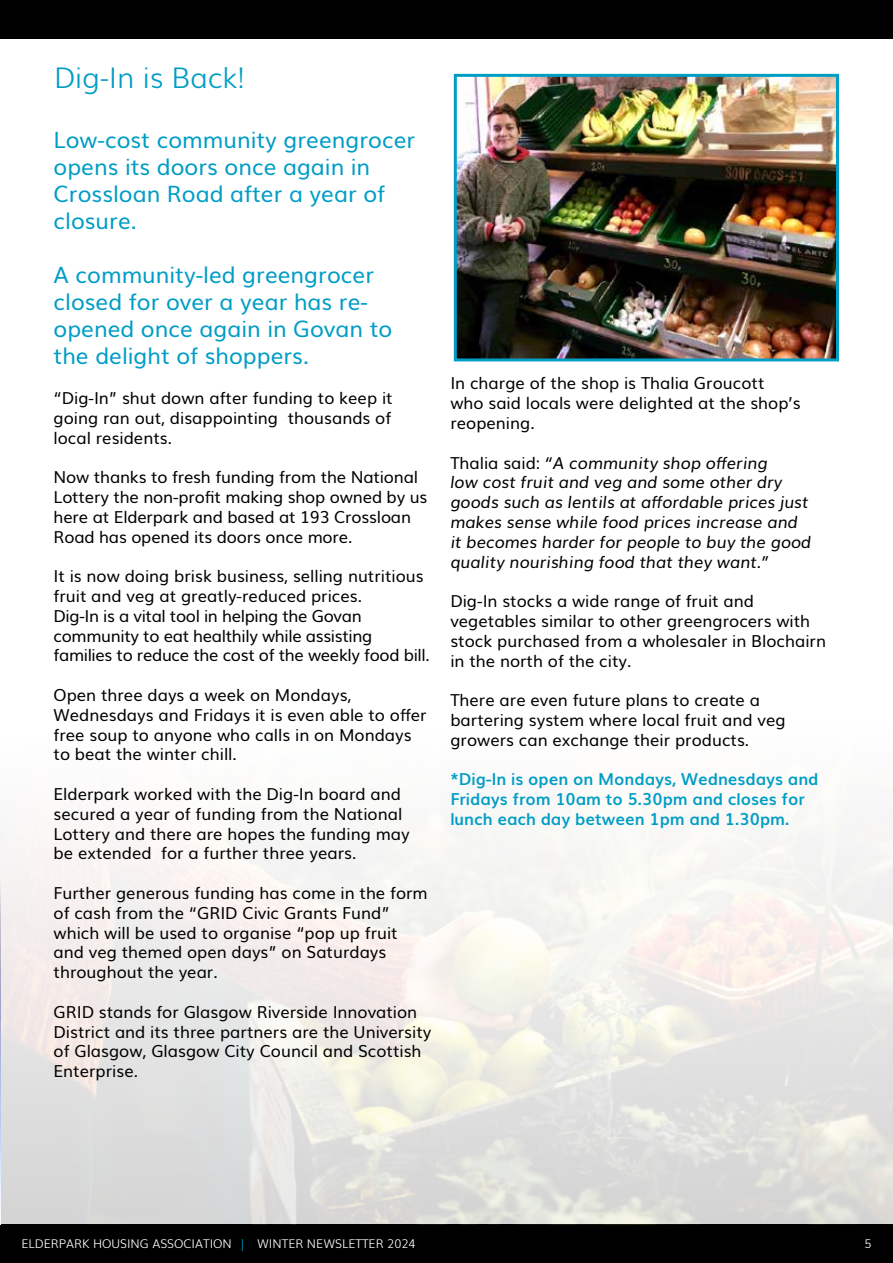
<style>
.page{position:relative;width:893px;height:1263px;background:#fff}
.page>*{position:absolute;margin:0;border:0;box-sizing:border-box;transform-origin:0 0}
.t1{font:300 28.5px "Muli";color:#009dc5}
.t2{font:22.5px/27px "Muli";color:#009dc5}
.t3{font:16.5px/19.8px "Muli";color:#000}
.t4{font:italic 16.5px/19.8px "Muli";color:#000}
.t5{font:16.5px/19.8px "Muli";letter-spacing:-.02em;color:#000}
.t6{font:700 16.5px/19.8px "Muli";color:#009dc5}
.t7{font:300 12px "Muli";color:#fff}
.s1{font-style:normal}
.s2{color:#009dc5}
</style>
<div class="page">
<div style="left:0;top:0;width:893px;height:38px;background:#000"></div>
<div style="left:0;top:1225px;width:893px;height:38px;background:#000"></div>
<img style="left:1px;top:835px;width:892px;height:390px">
<img style="left:0;top:836px;width:1px;height:373px">
<img style="left:458px;top:78px;width:377px;height:279px">
<div style="left:454px;top:74px;width:385px;height:287px;border:3px solid #009dc5"></div>
<h1 class="t1" style="left:54px;top:55px;width:192px">Dig-In is Back!</h1>
<h2 class="t2" style="left:54px;top:125px;width:363px">Low-cost community greengrocer opens its doors once again in<br>Crossloan Road after a year of closure.</h2>
<h2 class="t2" style="left:54px;top:260px;width:340px">A community-led greengrocer closed for over a year has re&shy;opened once again in Govan to the delight of shoppers.</h2>
<p class="t3" style="left:54px;top:387px;width:341px;text-align:justify">“Dig-In” shut down after funding to keep it going ran out, disappointing thousands of local residents.</p>
<p class="t3" style="left:54px;top:466px;width:375px">Now thanks to fresh funding from the National Lottery the non-profit making shop owned by us here at Elderpark and based at 193 Crossloan Road has opened its doors once more.</p>
<p class="t5" style="left:54px;top:565px;width:378px">It is now doing brisk business, selling nutritious fruit and veg at greatly-reduced prices.<br>Dig-In is a vital tool in helping the Govan community to eat healthily while assisting families to reduce the cost of the weekly food bill.</p>
<p class="t3" style="left:54px;top:684px;width:375px">Open three days a week on Mondays, Wednesdays and Fridays it is even able to offer free soup to anyone who calls in on Mondays to beat the winter chill.</p>
<p class="t3" style="left:54px;top:783px;width:358px">Elderpark worked with the Dig-In board and secured a year of funding from the National Lottery and there are hopes the funding may be extended for a further three years.</p>
<p class="t3" style="left:54px;top:882px;width:376px">Further generous funding has come in the form of cash from the “GRID Civic Grants Fund” which will be used to organise “pop up fruit and veg themed open days” on Saturdays throughout the year.</p>
<p class="t3" style="left:54px;top:1000px;width:379px">GRID stands for Glasgow Riverside Innovation District and its three partners are the University of Glasgow, Glasgow City Council and Scottish Enterprise.</p>
<p class="t3" style="left:450px;top:372px;width:352px">In charge of the shop is Thalia Groucott who said locals were delighted at the shop’s reopening.</p>
<p class="t4" style="left:450px;top:451px;width:363px"><span class="s1">Thalia said:</span> “A community shop offering<br>low cost fruit and veg and some other dry goods such as lentils at affordable prices just makes sense while food prices increase and it becomes harder for people to buy the good quality nourishing food that they want.”</p>
<p class="t3" style="left:450px;top:590px;width:377px">Dig-In stocks a wide range of fruit and vegetables similar to other greengrocers with stock purchased from a wholesaler in Blochairn in the north of the city.</p>
<p class="t3" style="left:450px;top:689px;width:337px">There are even future plans to create a bartering system where local fruit and veg growers can exchange their products.</p>
<p class="t6" style="left:450px;top:768px;width:370px">*Dig-In is open on Mondays, Wednesdays and<br>Fridays from 10am to 5.30pm and closes for lunch each day between 1pm and 1.30pm.</p>
<p class="t7" style="left:21px;top:1234px;width:396px">ELDERPARK HOUSING ASSOCIATION <span class="s2">|</span> WINTER NEWSLETTER 2024</p>
<p class="t7" style="left:864px;top:1234px;width:9px">5</p>
</div>
